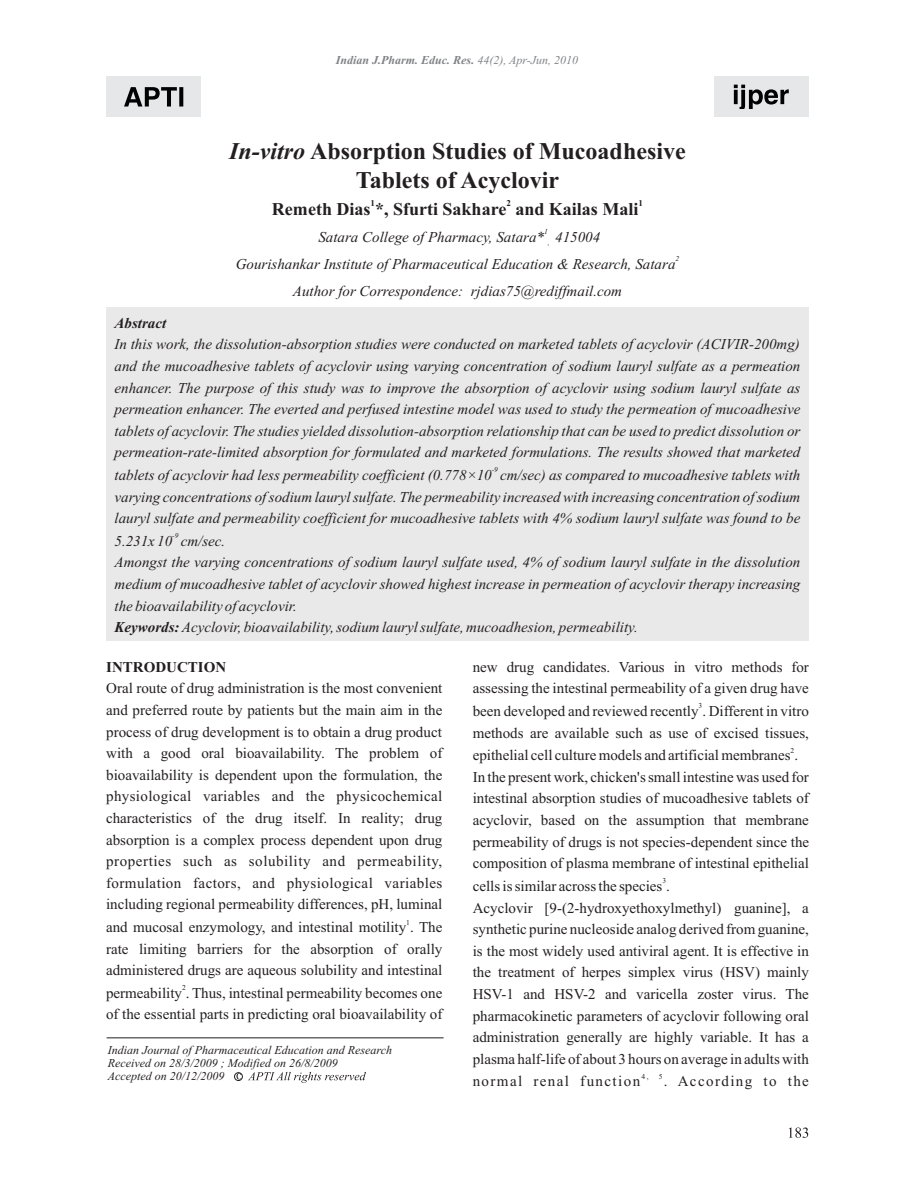
<style>
.page{position:relative;width:915px;height:1191px;background:#fff}
.page>*{position:absolute;margin:0;border:0;box-sizing:border-box;transform-origin:0 0}
.t1{font:700 24px/29.2px "Times New Roman";color:#231f20;text-align:center}
.t2{font:700 18px "Times New Roman";color:#231f20}
.t3{font:15px/21.6px "Times New Roman";color:#231f20}
.t4{font:italic 15px/21.6px "Times New Roman";color:#231f20;text-align:justify}
.t5{font:15px "Times New Roman";letter-spacing:.095em;color:#231f20}
.t6{font:700 15px "Times New Roman";color:#231f20}
.t7{font:italic 700 15px "Times New Roman";color:#231f20}
.t8{font:italic 12px/13.4px "Times New Roman";color:#231f20}
.t9{font:italic 700 12px "Times New Roman";color:#808285}
.t10{font:700 9px "Times New Roman";color:#231f20}
.t11{font:7.5px "Times New Roman";color:#231f20}
.t12{font:italic 7.5px "Times New Roman";color:#231f20}
.s1{font-weight:400}
.s2{font-style:italic}
.s3{font-weight:700}
</style>
<div class="page">
<div style="left:106px;top:77px;width:95px;height:40px;background:#e6e7e9"></div>
<svg style="left:124px;top:87px;width:59px;height:19px"></svg>
<div style="left:713px;top:77px;width:95px;height:40px;background:#e6e7e9"></div>
<svg style="left:733px;top:85px;width:55px;height:24px"></svg>
<div style="left:106px;top:307px;width:702px;height:333px;background:#e9e9e9"></div>
<hr style="left:107px;top:1037px;width:336px;height:1px;background:#231f20">
<div style="left:234px;top:1072px;width:9px;height:8px;border:1px solid #231f20;border-radius:50%"></div>
<svg style="left:236px;top:1073px;width:5px;height:6px"></svg>
<svg style="left:248px;top:1071px;width:118px;height:11px"></svg>
<svg style="left:788px;top:1127px;width:19px;height:10px"></svg>
<p class="t9" style="left:336px;top:56px;width:244px">Indian J.Pharm. Educ. Res. <span class="s1">44(2), Apr-Jun, 2010</span></p>
<h1 class="t1" style="left:229px;top:138px;width:458px"><span class="s2">In-vitro</span> Absorption Studies of Mucoadhesive<br>Tablets of Acyclovir</h1>
<p class="t10" style="left:370px;top:200px;width:6px">1</p>
<p class="t10" style="left:506px;top:200px;width:6px">2</p>
<p class="t10" style="left:638px;top:200px;width:6px">1</p>
<p class="t2" style="left:272px;top:203px;width:368px">Remeth Dias *, Sfurti Sakhare and Kailas Mali</p>
<p class="t12" style="left:544px;top:229px;width:5px">1</p>
<p class="t4" style="left:318px;top:227px;width:283px">Satara College of Pharmacy, Satara* <sub>,</sub> 415004</p>
<p class="t12" style="left:675px;top:256px;width:5px">2</p>
<p class="t4" style="left:236px;top:252px;width:441px;line-height:27px;text-align:center">Gourishankar Institute of Pharmaceutical Education &amp; Research, Satara<br>Author for Correspondence: rjdias75@rediffmail.com</p>
<p class="t7" style="left:114px;top:317px;width:53px">Abstract</p>
<p class="t4" style="left:114px;top:335px;width:687px">In this work, the dissolution-absorption studies were conducted on marketed tablets of acyclovir (ACIVIR-200mg) and the mucoadhesive tablets of acyclovir using varying concentration of sodium lauryl sulfate as a permeation enhancer. The purpose of this study was to improve the absorption of acyclovir using sodium lauryl sulfate as permeation enhancer. The everted and perfused intestine model was used to study the permeation of mucoadhesive tablets of acyclovir. The studies yielded dissolution-absorption relationship that can be used to predict dissolution or permeation-rate-limited absorption for formulated and marketed formulations. The results showed that marketed</p>
<p class="t12" style="left:491px;top:467px;width:8px">-9</p>
<p class="t4" style="left:114px;top:465px;width:687px">tablets of acyclovir had less permeability coefficient (0.778×10 cm/sec) as compared to mucoadhesive tablets with varying concentrations of sodium lauryl sulfate. The permeability increased with increasing concentration of sodium lauryl sulfate and permeability coefficient for mucoadhesive tablets with 4% sodium lauryl sulfate was found to be</p>
<p class="t12" style="left:172px;top:533px;width:8px">-9</p>
<p class="t4" style="left:114px;top:531px;width:687px;text-align:left">5.231x 10 cm/sec.<br>Amongst the varying concentrations of sodium lauryl sulfate used, 4% of sodium lauryl sulfate in the dissolution medium of mucoadhesive tablet of acyclovir showed highest increase in permeation of acyclovir therapy increasing the bioavailability of acyclovir.<br><span class="s3">Keywords:</span> Acyclovir, bioavailability, sodium lauryl sulfate, mucoadhesion, permeability.</p>
<p class="t6" style="left:106px;top:661px;width:121px">INTRODUCTION</p>
<p class="t3" style="left:106px;top:679px;width:337px;text-align:justify">Oral route of drug administration is the most convenient and preferred route by patients but the main aim in the process of drug development is to obtain a drug product with a good oral bioavailability. The problem of bioavailability is dependent upon the formulation, the physiological variables and the physicochemical characteristics of the drug itself. In reality; drug absorption is a complex process dependent upon drug properties such as solubility and permeability, formulation factors, and physiological variables including regional permeability differences, pH, luminal</p>
<p class="t11" style="left:406px;top:919px;width:5px">1</p>
<p class="t3" style="left:106px;top:917px;width:337px;text-align:justify">and mucosal enzymology, and intestinal motility . The rate limiting barriers for the absorption of orally administered drugs are aqueous solubility and intestinal</p>
<p class="t11" style="left:182px;top:985px;width:5px">2</p>
<p class="t3" style="left:106px;top:983px;width:337px">permeability . Thus, intestinal permeability becomes one of the essential parts in predicting oral bioavailability of</p>
<p class="t8" style="left:108px;top:1044px;width:286px">Indian Journal of Pharmaceutical Education and Research<br>Received on 28/3/2009 ; Modified on 26/8/2009<br>Accepted on 20/12/2009</p>
<p class="t3" style="left:472px;top:657px;width:337px">new drug candidates. Various in vitro methods for assessing the intestinal permeability of a given drug have</p>
<p class="t11" style="left:698px;top:703px;width:5px">3</p>
<p class="t3" style="left:472px;top:701px;width:337px">been developed and reviewed recently . Different in vitro methods are available such as use of excised tissues,</p>
<p class="t11" style="left:790px;top:747px;width:5px">2</p>
<p class="t3" style="left:472px;top:746px;width:338px">epithelial cell culture models and artificial membranes .<br>In the present work, chicken's small intestine was used for intestinal absorption studies of mucoadhesive tablets of acyclovir, based on the assumption that membrane permeability of drugs is not species-dependent since the composition of plasma membrane of intestinal epithelial</p>
<p class="t11" style="left:662px;top:878px;width:5px">3</p>
<p class="t3" style="left:472px;top:876px;width:337px">cells is similar across the species .<br>Acyclovir [9-(2-hydroxyethoxylmethyl) guanine], a synthetic purine nucleoside analog derived from guanine, is the most widely used antiviral agent. It is effective in the treatment of herpes simplex virus (HSV) mainly HSV-1 and HSV-2 and varicella zoster virus. The pharmacokinetic parameters of acyclovir following oral administration generally are highly variable. It has a plasma half-life of about 3 hours on average in adults with</p>
<p class="t11" style="left:641px;top:1073px;width:9px">4,</p>
<p class="t11" style="left:658px;top:1073px;width:5px">5</p>
<p class="t5" style="left:472px;top:1076px;width:169px">normal renal function</p>
<p class="t5" style="left:663px;top:1076px;width:146px">. According to the</p>
</div>
